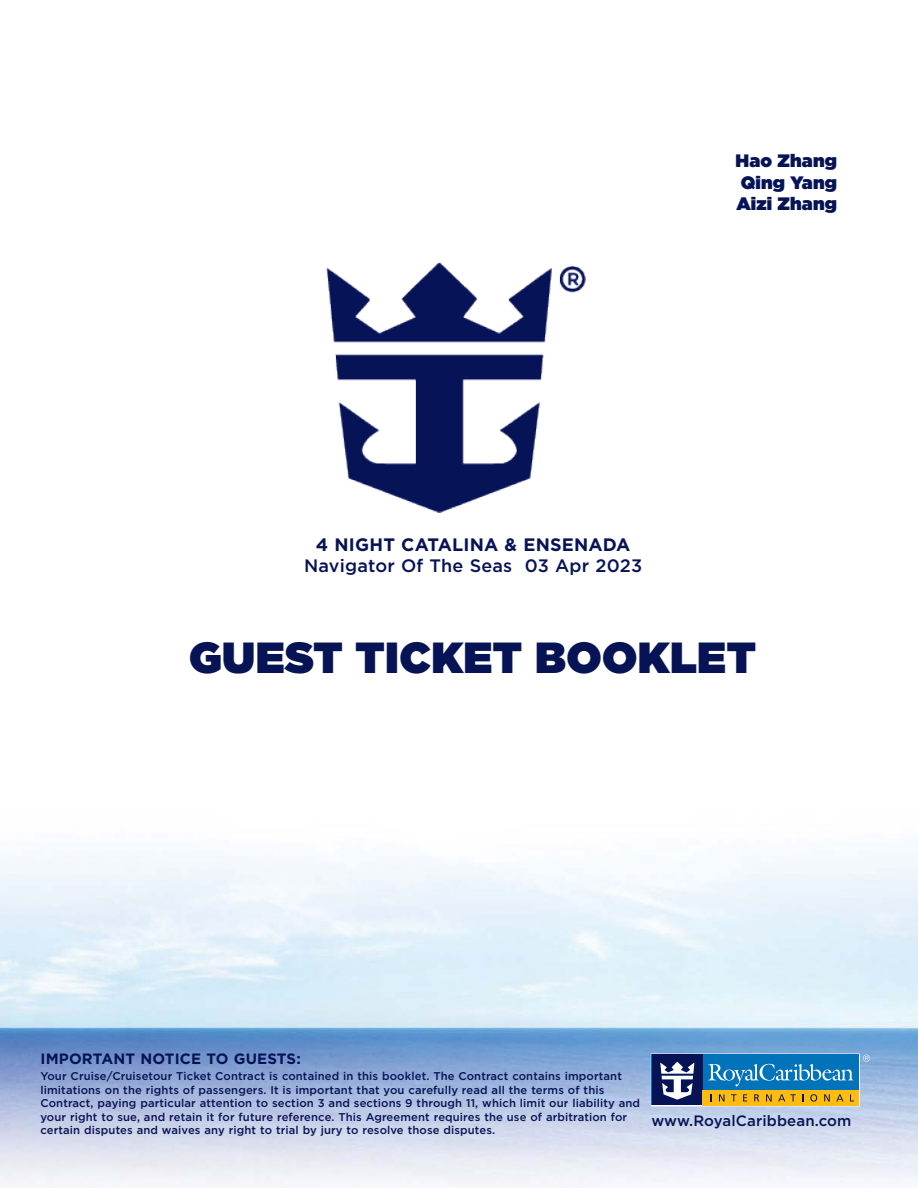
<style>
.page{position:relative;width:918px;height:1188px;background:#fff}
.page>*{position:absolute;margin:0;border:0;box-sizing:border-box;transform-origin:0 0}
.t1{font:900 43.5px "Gotham";letter-spacing:.01em;color:#061456}
.t2{font:500 18px "Gotham";letter-spacing:.01em;color:#061456}
.t3{font:900 18px/21.6px "Gotham";letter-spacing:.01em;color:#061456;text-align:justify}
.t4{font:700 18px "Gotham";letter-spacing:.01em;color:#061456}
.t5{font:700 15px "Gotham";letter-spacing:.01em;color:#061456}
.t6{font:500 15px "Gotham";letter-spacing:.01em;color:#061456}
.t7{font:500 11.25px/13.5px "Gotham";letter-spacing:.01em;color:#061456}
</style>
<div class="page">
<img style="left:326px;top:262px;width:260px;height:251px">
<img style="left:0;top:843px;width:918px;height:345px">
<div style="left:651px;top:1054px;width:209px;height:52px;border:2px solid #fff"></div>
<div style="left:652px;top:1055px;width:207px;height:50px;background:#0073bb"></div>
<div style="left:652px;top:1055px;width:51px;height:50px;background:#061456"></div>
<div style="left:703px;top:1090px;width:156px;height:15px;background:#febc11"></div>
<svg style="left:719px;top:1094px;width:6px;height:7px"></svg>
<svg style="left:731px;top:1094px;width:6px;height:7px"></svg>
<svg style="left:743px;top:1094px;width:4px;height:7px"></svg>
<svg style="left:754px;top:1094px;width:5px;height:7px"></svg>
<svg style="left:766px;top:1094px;width:6px;height:7px"></svg>
<svg style="left:778px;top:1094px;width:18px;height:7px"></svg>
<svg style="left:810px;top:1094px;width:7px;height:8px"></svg>
<svg style="left:824px;top:1094px;width:6px;height:7px"></svg>
<svg style="left:836px;top:1094px;width:7px;height:7px"></svg>
<svg style="left:660px;top:1062px;width:34px;height:38px"></svg>
<svg style="left:708px;top:1064px;width:146px;height:22px"></svg>
<svg style="left:863px;top:1055px;width:7px;height:7px"></svg>
<h2 class="t3" style="left:736px;top:151px;width:103px">Hao Zhang Qing Yang Aizi Zhang</h2>
<h2 class="t4" style="left:316px;top:536px;width:316px">4 NIGHT CATALINA &amp; ENSENADA</h2>
<h2 class="t2" style="left:304px;top:558px;width:339px">Navigator Of The Seas 03 Apr 2023</h2>
<h1 class="t1" style="left:189px;top:638px;width:568px">GUEST TICKET BOOKLET</h1>
<h3 class="t5" style="left:40px;top:1052px;width:262px">IMPORTANT NOTICE TO GUESTS:</h3>
<p class="t7" style="left:40px;top:1070px;width:601px">Your Cruise/Cruisetour Ticket Contract is contained in this booklet. The Contract contains important limitations on the rights of passengers. It is important that you carefully read all the terms of this Contract, paying particular attention to section 3 and sections 9 through 11, which limit our liability and your right to sue, and retain it for future reference. This Agreement requires the use of arbitration for certain disputes and waives any right to trial by jury to resolve those disputes.</p>
<h3 class="t6" style="left:651px;top:1114px;width:202px">www.RoyalCaribbean.com</h3>
</div>
